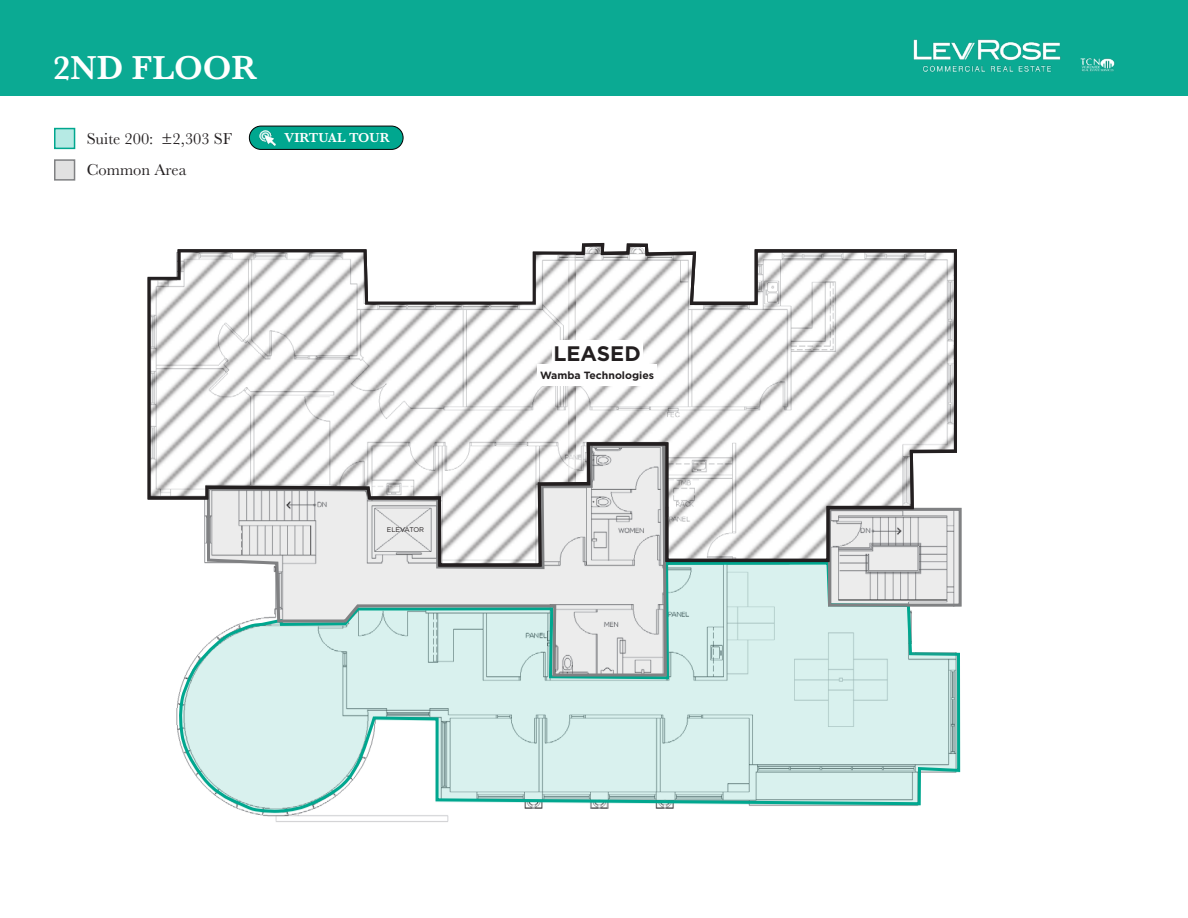
<style>
.page{position:relative;width:1188px;height:918px;background:#fff}
.page>*{position:absolute;margin:0;border:0;box-sizing:border-box;transform-origin:0 0}
.t1{font:600 34.5px "Baskerville";color:#fff}
.t2{font:700 21px "Gotham";color:#231f20}
.t3{font:16.5px "Baskerville";color:#231f20}
.t4{font:600 13.5px "Baskerville";color:#fff}
.t5{font:700 10.5px "Gotham";color:#231f20}
.t6{font:6.9px "Gotham";color:#231f20}
</style>
<div class="page">
<div style="left:0;top:0;width:1188px;height:96px;background:#0baa93"></div>
<img style="left:913px;top:39px;width:202px;height:33px">
<div style="left:249px;top:126px;width:154px;height:23px;background:#00a78f;border-radius:12px"></div>
<div style="left:249px;top:126px;width:154px;height:24px;border:1px solid #000;border-radius:12px"></div>
<img style="left:260px;top:130px;width:15px;height:15px">
<div style="left:55px;top:129px;width:20px;height:19px;background:#b6eae4"></div>
<div style="left:54px;top:128px;width:21px;height:21px;border:2px solid #00a78f"></div>
<div style="left:55px;top:160px;width:20px;height:20px;background:#e1e1e1"></div>
<div style="left:54px;top:159px;width:21px;height:22px;border:2px solid #808183"></div>
<svg style="left:178px;top:568px;width:783px;height:247px;background:#d3ece9"></svg>
<svg style="left:205px;top:568px;width:463px;height:110px;background:#d6e5e3"></svg>
<svg style="left:828px;top:507px;width:134px;height:99px;background:#cecfcf"></svg>
<svg style="left:912px;top:652px;width:44px;height:3px"></svg>
<div style="left:912px;top:607px;width:62px;height:45px;background:#fff"></div>
<svg style="left:147px;top:242px;width:811px;height:326px"></svg>
<div style="left:552px;top:340px;width:91px;height:24px;background:#fff"></div>
<div style="left:537px;top:364px;width:120px;height:22px;background:#fff"></div>
<p class="t1" style="left:53px;top:43px;width:205px">2ND FLOOR</p>
<p class="t3" style="left:87px;top:128px;width:147px">Suite 200: ±2,303 SF</p>
<p class="t4" style="left:284px;top:128px;width:107px">VIRTUAL TOUR</p>
<p class="t3" style="left:87px;top:159px;width:101px">Common Area</p>
<p class="t6" style="left:387px;top:525px;width:39px">ELEVATOR</p>
<p class="t2" style="left:553px;top:339px;width:89px">LEASED</p>
<p class="t5" style="left:540px;top:369px;width:115px">Wamba Technologies</p>
</div>
